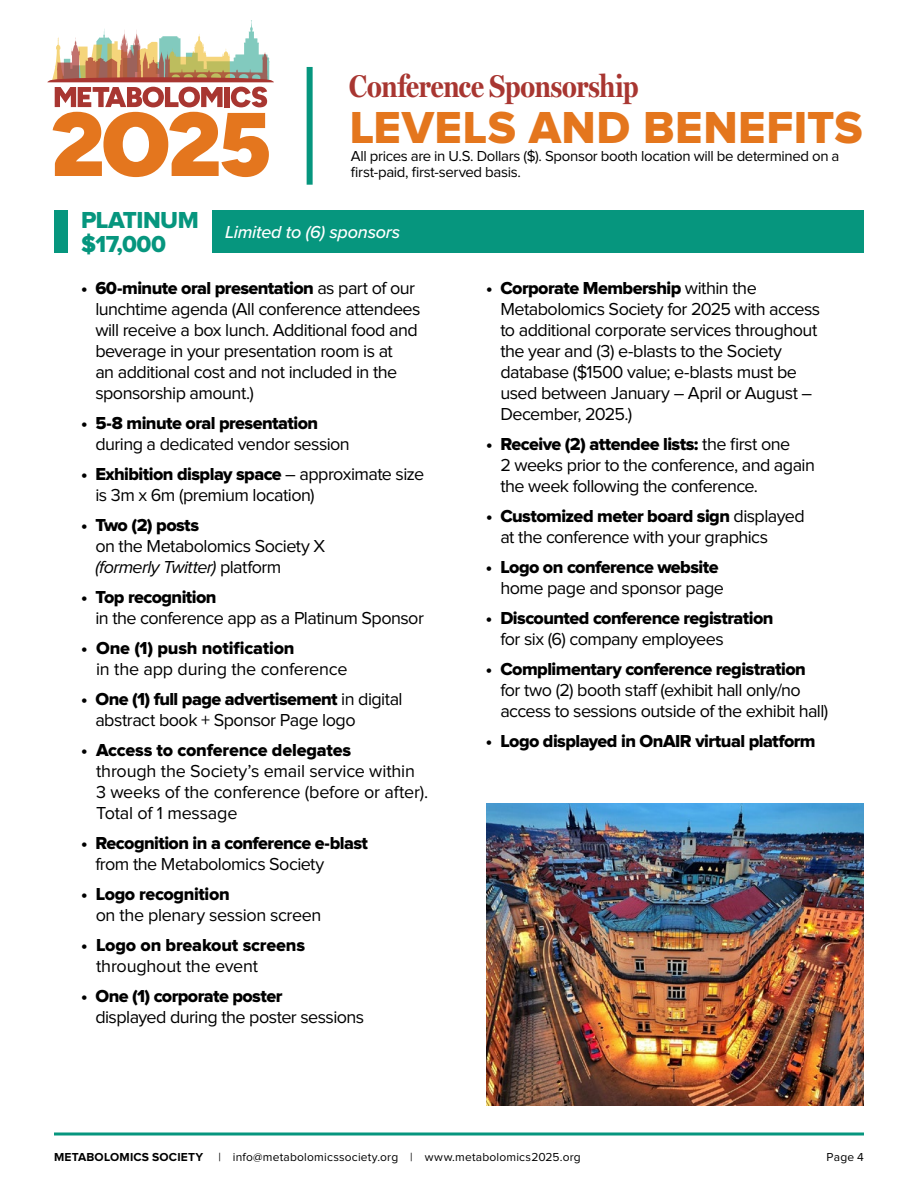
<style>
.page{position:relative;width:918px;height:1188px;background:#fff}
.page>*{position:absolute;margin:0;border:0;box-sizing:border-box;transform-origin:0 0}
.t1{font:46.5px "Proxima Nova Extrabld";letter-spacing:.01em;color:#e4761d}
.t2{font:700 31.5px "Miller Headline";letter-spacing:-.01em;color:#a83631}
.t3{font:24px/24px "Proxima Nova Extrabld";letter-spacing:-.02em;color:#06967e}
.t4{font:18px/21px "Proxima Nova";letter-spacing:-.03em;color:#000}
.t5{font:18px "Proxima Nova Extrabld";letter-spacing:-.03em;color:#000}
.t6{font:18px/21px "Proxima Nova";letter-spacing:-.01em;color:#000}
.t7{font:18px "Proxima Nova Extrabld";letter-spacing:-.01em;color:#000}
.t8{font:italic 500 18px "Proxima Nova";letter-spacing:-.015em;color:#fff}
.t9{font:15px/16.5px "Proxima Nova";letter-spacing:-.025em;color:#000}
.t10{font:12px "Proxima Nova";letter-spacing:.015em;color:#000}
.t11{font:700 12px "Proxima Nova";letter-spacing:.02em;color:#000}
.s1{font-family:"Proxima Nova"}
.s2{font-style:italic}
</style>
<div class="page">
<svg style="left:54px;top:1132px;width:810px;height:4px;background:#44b09e"></svg>
<svg style="left:47px;top:20px;width:227px;height:157px"></svg>
<div style="left:212px;top:210px;width:652px;height:42px;background:#06967e"></div>
<div style="left:54px;top:210px;width:14px;height:42px;background:#06967e"></div>
<img style="left:486px;top:804px;width:378px;height:301px">
<div style="left:307px;top:67px;width:6px;height:118px;background:#06967e"></div>
<h2 class="t2" style="left:349px;top:67px;width:291px">Conference Sponsorship</h2>
<h1 class="t1" style="left:350px;top:106px;width:514px">LEVELS AND BENEFITS</h1>
<p class="t9" style="left:351px;top:148px;width:490px">All prices are in U.S. Dollars ($). Sponsor booth location will be determined on a first-paid, first-served basis.</p>
<h3 class="t3" style="left:81px;top:210px;width:119px">PLATINUM $17,000</h3>
<p class="t8" style="left:225px;top:219px;width:177px">Limited to (6) sponsors</p>
<p class="t5" style="left:81px;top:279px;width:336px">• 60-minute oral presentation <span class="s1">as part of our</span></p>
<p class="t4" style="left:95px;top:299px;width:327px">lunchtime agenda (All conference attendees will receive a box lunch. Additional food and beverage in your presentation room is at<br>an additional cost and not included in the sponsorship amount.)</p>
<p class="t5" style="left:81px;top:414px;width:239px">• 5-8 minute oral presentation</p>
<p class="t4" style="left:95px;top:434px;width:256px">during a dedicated vendor session</p>
<p class="t5" style="left:81px;top:465px;width:345px">• Exhibition display space <span class="s1">– approximate size</span></p>
<p class="t4" style="left:95px;top:485px;width:221px">is 3m x 6m (premium location)</p>
<p class="t5" style="left:81px;top:516px;width:120px">• Two (2) posts</p>
<p class="t4" style="left:95px;top:536px;width:231px">on the Metabolomics Society X <span class="s2">(formerly Twitter)</span> platform</p>
<p class="t5" style="left:81px;top:588px;width:137px">• Top recognition</p>
<p class="t4" style="left:95px;top:608px;width:330px">in the conference app as a Platinum Sponsor</p>
<p class="t7" style="left:81px;top:639px;width:215px">• One (1) push notification</p>
<p class="t6" style="left:96px;top:659px;width:253px">in the app during the conference</p>
<p class="t5" style="left:81px;top:690px;width:323px">• One (1) full page advertisement <span class="s1">in digital</span></p>
<p class="t4" style="left:95px;top:710px;width:262px">abstract book + Sponsor Page logo</p>
<p class="t7" style="left:81px;top:741px;width:272px">• Access to conference delegates</p>
<p class="t6" style="left:96px;top:761px;width:334px">through the Society’s email service within<br>3 weeks of the conference (before or after).<br>Total of 1 message</p>
<p class="t5" style="left:81px;top:834px;width:289px">• Recognition in a conference e-blast</p>
<p class="t4" style="left:95px;top:854px;width:231px">from the Metabolomics Society</p>
<p class="t5" style="left:81px;top:885px;width:150px">• Logo recognition</p>
<p class="t4" style="left:96px;top:905px;width:227px">on the plenary session screen</p>
<p class="t7" style="left:81px;top:936px;width:226px">• Logo on breakout screens</p>
<p class="t6" style="left:96px;top:956px;width:164px">throughout the event</p>
<p class="t5" style="left:81px;top:987px;width:203px">• One (1) corporate poster</p>
<p class="t4" style="left:95px;top:1007px;width:270px">displayed during the poster sessions</p>
<p class="t5" style="left:486px;top:280px;width:272px">• Corporate Membership <span class="s1">within the</span></p>
<p class="t4" style="left:500px;top:299px;width:321px">Metabolomics Society for 2025 with access to additional corporate services throughout the year and (3) e-blasts to the Society database ($1500 value; e-blasts must be used between January – April or August – December, 2025.)</p>
<p class="t5" style="left:486px;top:436px;width:306px">• Receive (2) attendee lists: <span class="s1">the first one</span></p>
<p class="t4" style="left:500px;top:455px;width:316px">2 weeks prior to the conference, and again the week following the conference.</p>
<p class="t5" style="left:486px;top:508px;width:320px">• Customized meter board sign <span class="s1">displayed</span></p>
<p class="t4" style="left:500px;top:527px;width:269px">at the conference with your graphics</p>
<p class="t5" style="left:486px;top:559px;width:234px">• Logo on conference website</p>
<p class="t4" style="left:500px;top:578px;width:225px">home page and sponsor page</p>
<p class="t5" style="left:486px;top:610px;width:289px">• Discounted conference registration</p>
<p class="t4" style="left:500px;top:629px;width:225px">for six (6) company employees</p>
<p class="t5" style="left:486px;top:661px;width:321px">• Complimentary conference registration</p>
<p class="t4" style="left:500px;top:680px;width:330px">for two (2) booth staff (exhibit hall only/no access to sessions outside of the exhibit hall)</p>
<p class="t5" style="left:486px;top:733px;width:331px">• Logo displayed in OnAIR virtual platform</p>
<p class="t11" style="left:54px;top:1152px;width:151px">METABOLOMICS SOCIETY</p>
<p class="t10" style="left:218px;top:1152px;width:364px">| info@metabolomicssociety.org | www.metabolomics2025.org</p>
<p class="t10" style="left:827px;top:1152px;width:39px">Page 4</p>
</div>
